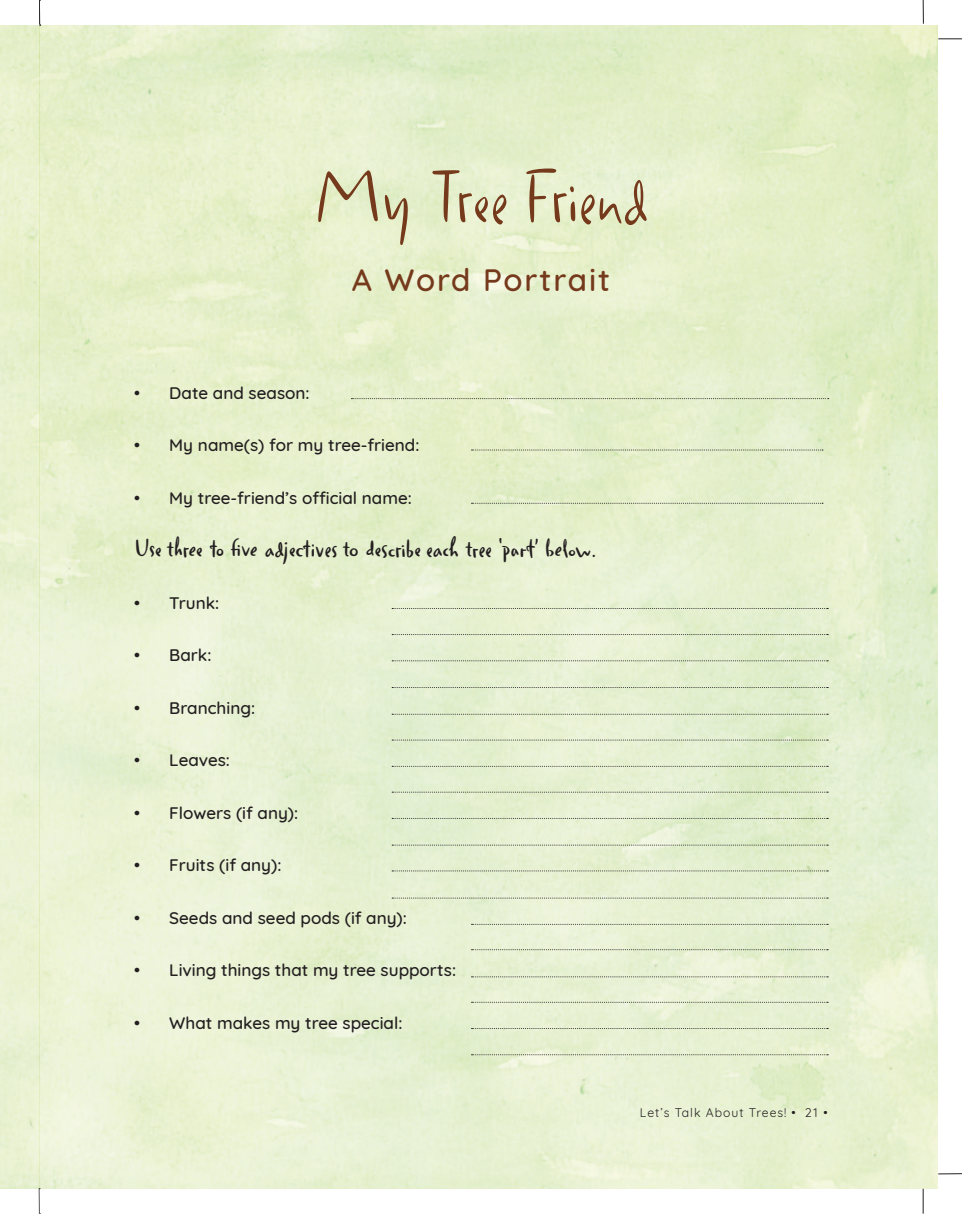
<style>
.page{position:relative;width:962px;height:1214px;background:#fff}
.page>*{position:absolute;margin:0;border:0;box-sizing:border-box;transform-origin:0 0}
.t1{font:78.75px "Duffy Script";color:#75391c}
.t2{font:500 31.5px "Quicksand";letter-spacing:.06em;color:#75391c}
.t3{font:600 26.25px "Duffy Script";color:#231f20}
.t4{font:500 17.15px "Quicksand";color:#231f20}
.t5{font:12.25px "Quicksand";letter-spacing:.08em;color:#231f20}
</style>
<div class="page">
<img style="left:0;top:26px;width:937px;height:1162px">
<svg style="left:922px;top:1188px;width:1px;height:25px"></svg>
<svg style="left:938px;top:1173px;width:23px;height:1px"></svg>
<svg style="left:938px;top:39px;width:23px;height:1px"></svg>
<svg style="left:922px;top:0;width:1px;height:24px"></svg>
<svg style="left:39px;top:0;width:2px;height:26px"></svg>
<svg style="left:39px;top:1188px;width:1px;height:26px"></svg>
<svg style="left:351px;top:398px;width:477px;height:1px"></svg>
<svg style="left:392px;top:608px;width:436px;height:1px"></svg>
<svg style="left:392px;top:634px;width:436px;height:1px"></svg>
<svg style="left:392px;top:660px;width:436px;height:1px"></svg>
<svg style="left:392px;top:687px;width:436px;height:1px"></svg>
<svg style="left:392px;top:713px;width:436px;height:1px"></svg>
<svg style="left:392px;top:739px;width:436px;height:1px"></svg>
<svg style="left:392px;top:765px;width:436px;height:1px"></svg>
<svg style="left:392px;top:791px;width:436px;height:1px"></svg>
<svg style="left:392px;top:818px;width:436px;height:1px"></svg>
<svg style="left:392px;top:844px;width:436px;height:1px"></svg>
<svg style="left:392px;top:870px;width:436px;height:1px"></svg>
<svg style="left:392px;top:897px;width:436px;height:1px"></svg>
<svg style="left:471px;top:923px;width:357px;height:1px"></svg>
<svg style="left:471px;top:976px;width:357px;height:1px"></svg>
<svg style="left:471px;top:1028px;width:357px;height:1px"></svg>
<svg style="left:471px;top:949px;width:357px;height:1px"></svg>
<svg style="left:471px;top:1001px;width:357px;height:1px"></svg>
<svg style="left:471px;top:1054px;width:357px;height:1px"></svg>
<svg style="left:471px;top:449px;width:351px;height:1px"></svg>
<svg style="left:471px;top:503px;width:351px;height:1px"></svg>
<h1 class="t1" style="left:314px;top:147px;width:335px">My Tree Friend</h1>
<h2 class="t2" style="left:352px;top:255px;width:260px">A Word Portrait</h2>
<p class="t4" style="left:134px;top:378px;width:177px">• Date and season:</p>
<p class="t4" style="left:134px;top:431px;width:286px">• My name(s) for my tree-friend:</p>
<p class="t4" style="left:134px;top:483px;width:279px">• My tree-friend’s official name:</p>
<h3 class="t3" style="left:134px;top:532px;width:464px">Use three to five adjectives to describe each tree ‘part’ below.</h3>
<p class="t4" style="left:134px;top:588px;width:87px">• Trunk:</p>
<p class="t4" style="left:134px;top:641px;width:79px">• Bark:</p>
<p class="t4" style="left:134px;top:693px;width:122px">• Branching:</p>
<p class="t4" style="left:134px;top:746px;width:97px">• Leaves:</p>
<p class="t4" style="left:134px;top:798px;width:165px">• Flowers (if any):</p>
<p class="t4" style="left:134px;top:851px;width:149px">• Fruits (if any):</p>
<p class="t4" style="left:134px;top:903px;width:274px">• Seeds and seed pods (if any):</p>
<p class="t4" style="left:134px;top:956px;width:323px">• Living things that my tree supports:</p>
<p class="t4" style="left:134px;top:1008px;width:269px">• What makes my tree special:</p>
<p class="t5" style="left:639px;top:1103px;width:189px">Let’s Talk About Trees! • 21 •</p>
</div>
